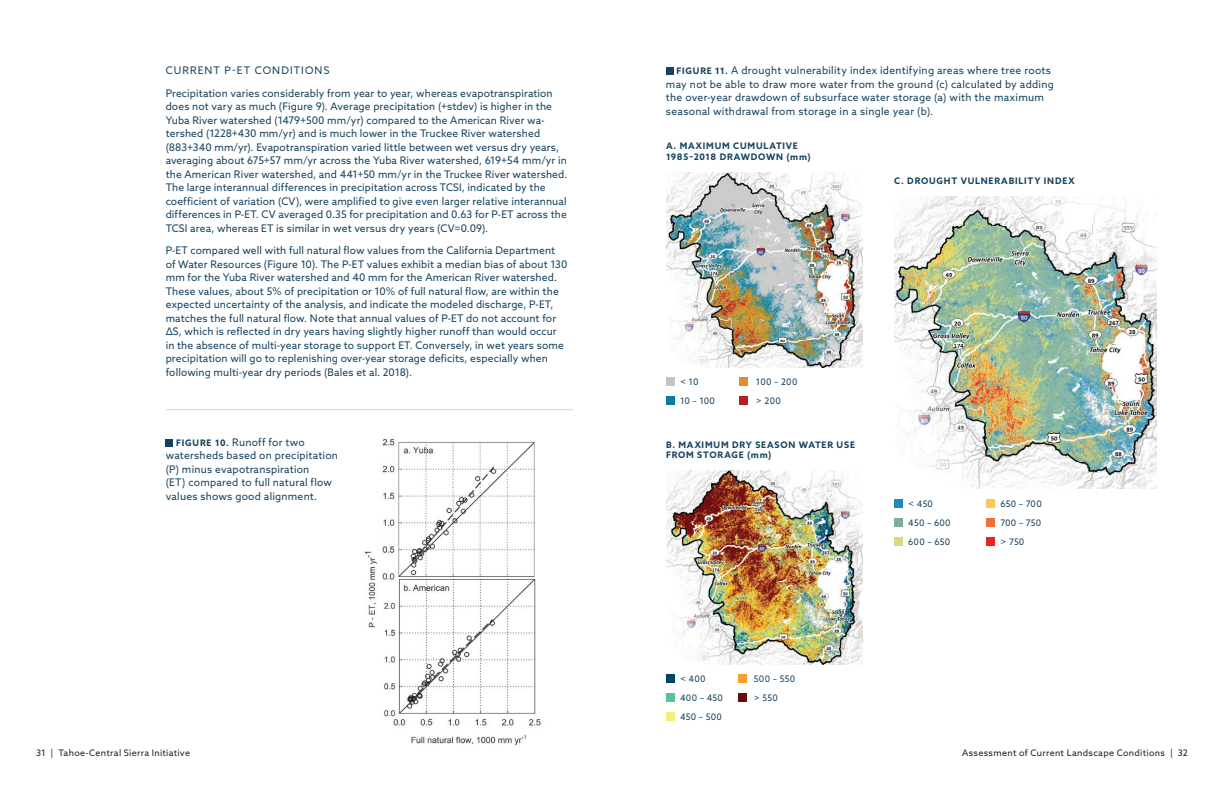
<style>
.page{position:relative;width:1224px;height:792px;background:#fff}
.page>*{position:absolute;margin:0;border:0;box-sizing:border-box;transform-origin:0 0}
.t1{font:10.5px/13.5px "Azo Sans";letter-spacing:.015em;color:#16425e}
.t2{font:10.5px "Azo Sans";letter-spacing:.11em;color:#16425e}
.t3{font:700 9px/11.6px "Azo Sans";letter-spacing:.095em;color:#16425e}
.t4{font:9px/19px "Azo Sans";letter-spacing:.02em;color:#16425e}
.t5{font:9px "Azo Sans";letter-spacing:.035em;color:#231f20}
.s1{font-weight:700;font-size:9px}
</style>
<div class="page">
<img style="left:364px;top:438px;width:177px;height:307px">
<div style="left:166px;top:439px;width:7px;height:8px;background:#16425e"></div>
<img style="left:666px;top:173px;width:197px;height:194px">
<img style="left:666px;top:470px;width:197px;height:195px">
<img style="left:894px;top:196px;width:263px;height:293px">
<div style="left:666px;top:377px;width:9px;height:9px;background:#c5c4c4"></div>
<div style="left:739px;top:377px;width:9px;height:9px;background:#e48c27"></div>
<div style="left:666px;top:396px;width:9px;height:9px;background:#0b7a9c"></div>
<div style="left:739px;top:396px;width:9px;height:9px;background:#b11f23"></div>
<div style="left:894px;top:499px;width:9px;height:9px;background:#2188bb"></div>
<div style="left:894px;top:518px;width:9px;height:9px;background:#7fad9a"></div>
<div style="left:894px;top:537px;width:9px;height:9px;background:#d4dc7b"></div>
<div style="left:666px;top:675px;width:9px;height:8px;background:#034465"></div>
<div style="left:738px;top:675px;width:9px;height:8px;background:#f89e31"></div>
<div style="left:666px;top:694px;width:9px;height:8px;background:#5ac1a0"></div>
<div style="left:738px;top:694px;width:9px;height:8px;background:#660c0f"></div>
<div style="left:666px;top:713px;width:9px;height:8px;background:#f2ef7b"></div>
<div style="left:986px;top:499px;width:9px;height:9px;background:#fec657"></div>
<div style="left:986px;top:518px;width:9px;height:9px;background:#f2703a"></div>
<div style="left:986px;top:537px;width:9px;height:9px;background:#e72524"></div>
<div style="left:666px;top:68px;width:7px;height:7px;background:#16425e"></div>
<hr style="left:166px;top:409px;width:407px;height:1px;background:#c6d9db">
<h5 class="t2" style="left:166px;top:64px;width:165px">CURRENT P-ET CONDITIONS</h5>
<p class="t1" style="left:166px;top:86px;width:403px">Precipitation varies considerably from year to year, whereas evapotranspiration does not vary as much (Figure 9). Average precipitation (+stdev) is higher in the Yuba River watershed (1479+500 mm/yr) compared to the American River wa&shy;tershed (1228+430 mm/yr) and is much lower in the Truckee River watershed (883+340 mm/yr). Evapotranspiration varied little between wet versus dry years, averaging about 675+57 mm/yr across the Yuba River watershed, 619+54 mm/yr in the American River watershed, and 441+50 mm/yr in the Truckee River watershed.<br>The large interannual differences in precipitation across TCSI, indicated by the coefficient of variation (CV), were amplified to give even larger relative interannual differences in P-ET. CV averaged 0.35 for precipitation and 0.63 for P-ET across the TCSI area, whereas ET is similar in wet versus dry years (CV=0.09).</p>
<p class="t1" style="left:166px;top:244px;width:403px">P-ET compared well with full natural flow values from the California Department of Water Resources (Figure 10). The P-ET values exhibit a median bias of about 130 mm for the Yuba River watershed and 40 mm for the American River watershed.<br>These values, about 5% of precipitation or 10% of full natural flow, are within the expected uncertainty of the analysis, and indicate the modeled discharge, P-ET, matches the full natural flow. Note that annual values of P-ET do not account for ΔS, which is reflected in dry years having slightly higher runoff than would occur in the absence of multi-year storage to support ET. Conversely, in wet years some precipitation will go to replenishing over-year storage deficits, especially when following multi-year dry periods (Bales et al. 2018).</p>
<p class="t1" style="left:166px;top:435px;width:174px;text-indent:11px"><span class="s1">FIGURE 10.</span> Runoff for two watersheds based on precipitation (P) minus evapotranspiration<br>(ET) compared to full natural flow values shows good alignment.</p>
<p class="t1" style="left:666px;top:64px;width:389px;text-indent:11px"><span class="s1">FIGURE 11.</span> A drought vulnerability index identifying areas where tree roots may not be able to draw more water from the ground (c) calculated by adding the over-year drawdown of subsurface water storage (a) with the maximum seasonal withdrawal from storage in a single year (b).</p>
<p class="t3" style="left:666px;top:140px;width:146px">A. MAXIMUM CUMULATIVE<br>1985–2018 DRAWDOWN (mm)</p>
<p class="t3" style="left:894px;top:175px;width:182px">C. DROUGHT VULNERABILITY INDEX</p>
<p class="t4" style="left:680px;top:372px;width:20px">&lt; 10</p>
<p class="t4" style="left:756px;top:372px;width:43px">100 – 200</p>
<p class="t4" style="left:680px;top:391px;width:37px">10 – 100</p>
<p class="t4" style="left:756px;top:391px;width:26px">&gt; 200</p>
<p class="t3" style="left:666px;top:439px;width:190px;line-height:10.8px">B. MAXIMUM DRY SEASON WATER USE<br>FROM STORAGE (mm)</p>
<p class="t4" style="left:680px;top:669px;width:27px">&lt; 400</p>
<p class="t4" style="left:754px;top:669px;width:43px">500 – 550</p>
<p class="t4" style="left:680px;top:688px;width:44px">400 – 450</p>
<p class="t4" style="left:754px;top:688px;width:26px">&gt; 550</p>
<p class="t4" style="left:680px;top:707px;width:43px">450 – 500</p>
<p class="t4" style="left:908px;top:494px;width:44px">&lt; 450<br>450 – 600<br>600 – 650</p>
<p class="t4" style="left:1000px;top:494px;width:43px;text-align:justify">650 – 700<br>700 – 750 &gt; 750</p>
<p class="t5" style="left:36px;top:747px;width:156px">31 | Tahoe-Central Sierra Initiative</p>
<p class="t5" style="left:962px;top:747px;width:227px">Assessment of Current Landscape Conditions | 32</p>
</div>
